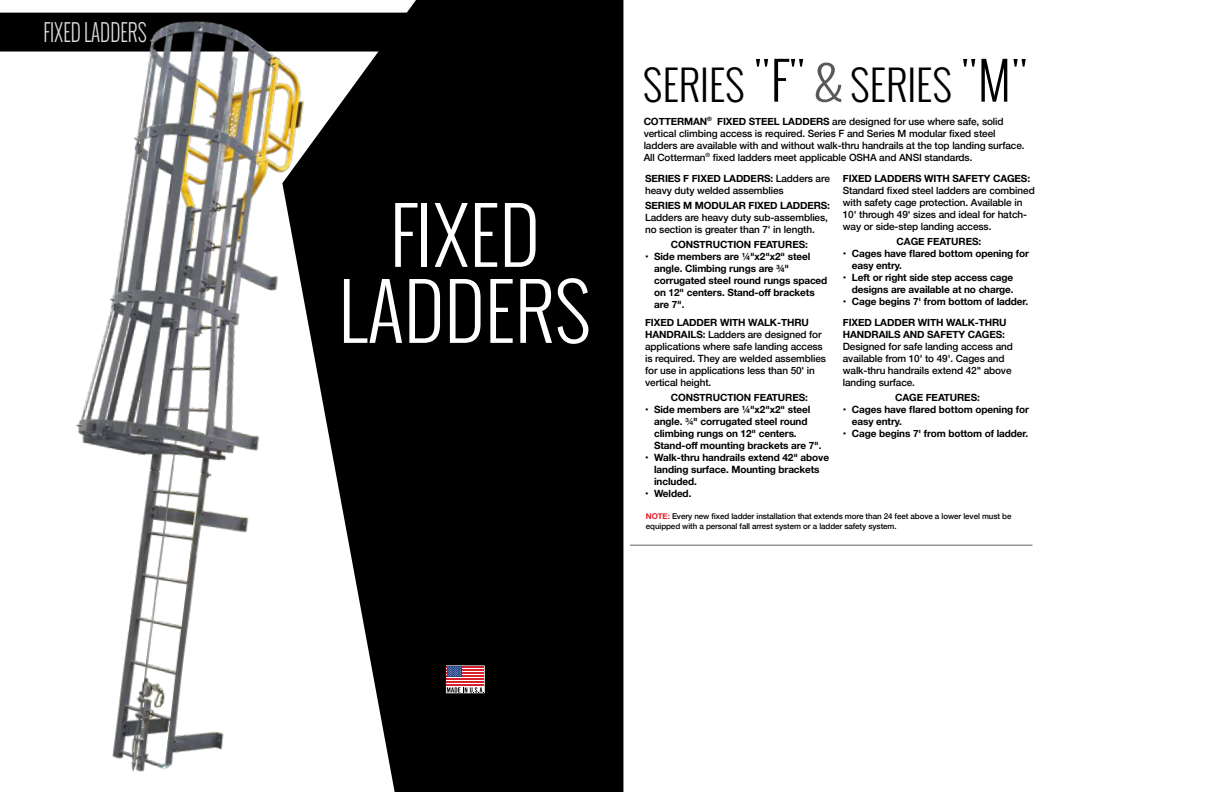
<style>
.page{position:relative;width:1224px;height:792px;background:#fff}
.page>*{position:absolute;margin:0;border:0;box-sizing:border-box;transform-origin:0 0}
.t1{font:300 76px/76px "Oswald";color:#fff;text-align:center}
.t2{font:300 41px "Oswald";color:#000}
.t3{font:300 23.6px "Oswald";color:#dcddde;scale:.8 1}
.t4{font:500 10px/12px "Helvetica Neue";letter-spacing:-.01em;color:#000}
.t5{font:700 10px/12px "Helvetica Neue";letter-spacing:-.01em;color:#000}
.t6{font:500 8px/9.6px "Helvetica Neue";letter-spacing:-.01em;color:#000}
.s1{font-size:51px}
.s2{font-size:45.9px;color:#58595b}
.s3{font-weight:700}
.s4{font-family:"Helvetica"}
.s5{font-family:"Helvetica";font-weight:400}
.s6{font-weight:700;color:#e31f27}
</style>
<div class="page">
<div style="left:0;top:13px;width:612px;height:39px;background:#000"></div>
<div style="left:328px;top:0;width:295px;height:792px;background:#000"></div>
<hr style="left:630px;top:545px;width:402px;height:1px;background:#626366">
<div style="left:445px;top:665px;width:40px;height:29px;background:#fff"></div>
<div style="left:445px;top:665px;width:41px;height:29px;border:1px solid #000"></div>
<hr style="left:447px;top:666px;width:37px;height:2px;background:#d51f2b">
<hr style="left:447px;top:669px;width:37px;height:2px;background:#d51f2b">
<hr style="left:447px;top:672px;width:37px;height:2px;background:#d51f2b">
<hr style="left:447px;top:675px;width:37px;height:2px;background:#d51f2b">
<hr style="left:447px;top:678px;width:37px;height:2px;background:#d51f2b">
<hr style="left:447px;top:681px;width:37px;height:2px;background:#d51f2b">
<hr style="left:447px;top:684px;width:37px;height:2px;background:#d51f2b">
<div style="left:447px;top:666px;width:15px;height:11px;background:#204186"></div>
<svg style="left:447px;top:666px;width:14px;height:10px"></svg>
<svg style="left:447px;top:687px;width:37px;height:6px"></svg>
<img style="left:21px;top:12px;width:307px;height:760px">
<h3 class="t3" style="left:44px;top:16px;width:131px">FIXED LADDERS</h3>
<h1 class="t1" style="left:339px;top:197px;width:254px">FIXED<br>LADDERS</h1>
<h2 class="t2" style="left:643px;top:57px;width:387px">SERIES <span class="s1">"F"</span> <span class="s2">&amp;</span> SERIES <span class="s1">"M"</span></h2>
<p class="t4" style="left:644px;top:114px;width:382px"><span class="s3">COTTERMAN</span><sup>®</sup> <span class="s3">FIXED STEEL LADDERS</span> are designed for use where safe, solid vertical climbing access is required. Series F and Series M modular fixed steel ladders are available with and without walk-thru handrails at the top landing surface.<br>All Cotterman<sup>®</sup> fixed ladders meet applicable OSHA and ANSI standards.</p>
<p class="t4" style="left:645px;top:171px;width:186px"><span class="s3">SERIES F FIXED LADDERS:</span> Ladders are heavy duty welded assemblies</p>
<p class="t5" style="left:645px;top:200px;width:186px">SERIES M MODULAR FIXED LADDERS:</p>
<p class="t4" style="left:645px;top:210px;width:184px">Ladders are heavy duty sub-assemblies, no section is greater than 7' in length.</p>
<p class="t5" style="left:671px;top:239px;width:138px">CONSTRUCTION FEATURES:</p>
<p class="t5" style="left:654px;top:251px;width:175px;text-indent:-9px">• Side members are <span class="s4">¼</span>"x2"x2" steel angle. Climbing rungs are <span class="s4">¾</span>" corrugated steel round rungs spaced on 12" centers. Stand-off brackets are 7".</p>
<p class="t4" style="left:645px;top:316px;width:182px"><span class="s3">FIXED LADDER WITH WALK-THRU HANDRAILS:</span> Ladders are designed for applications where safe landing access is required. They are welded assemblies for use in applications less than 50' in vertical height.</p>
<p class="t5" style="left:671px;top:392px;width:138px">CONSTRUCTION FEATURES:</p>
<p class="t5" style="left:654px;top:404px;width:169px;text-indent:-9px">• Side members are <span class="s4">¼</span>"x2"x2" steel angle. <span class="s5">¾</span>" corrugated steel round climbing rungs on 12" centers.<br>Stand-off mounting brackets are 7".</p>
<p class="t5" style="left:654px;top:452px;width:177px;text-indent:-9px">• Walk-thru handrails extend 42" above landing surface. Mounting brackets included.</p>
<p class="t5" style="left:645px;top:488px;width:48px">• Welded.</p>
<p class="t5" style="left:843px;top:173px;width:189px">FIXED LADDERS WITH SAFETY CAGES:</p>
<p class="t4" style="left:843px;top:183px;width:193px">Standard fixed steel ladders are combined with safety cage protection. Available in 10' through 49' sizes and ideal for hatch&shy;way or side-step landing access.</p>
<p class="t5" style="left:897px;top:236px;width:86px">CAGE FEATURES:</p>
<p class="t5" style="left:852px;top:248px;width:179px;text-indent:-9px">• Cages have flared bottom opening for easy entry.</p>
<p class="t5" style="left:843px;top:272px;width:172px;text-align:right">• Left or right side step access cage designs are available at no charge.</p>
<p class="t5" style="left:843px;top:291px;width:187px;line-height:21.4px">• Cage begins 7' from bottom of ladder.<br>FIXED LADDER WITH WALK-THRU</p>
<p class="t5" style="left:843px;top:329px;width:164px">HANDRAILS AND SAFETY CAGES:</p>
<p class="t4" style="left:843px;top:340px;width:172px">Designed for safe landing access and available from 10' to 49'. Cages and walk-thru handrails extend 42" above landing surface.</p>
<p class="t5" style="left:895px;top:392px;width:86px">CAGE FEATURES:</p>
<p class="t5" style="left:852px;top:404px;width:179px;text-indent:-9px">• Cages have flared bottom opening for easy entry.</p>
<p class="t5" style="left:843px;top:428px;width:187px">• Cage begins 7' from bottom of ladder.</p>
<p class="t6" style="left:646px;top:511px;width:367px"><span class="s6">NOTE:</span> Every new fixed ladder installation that extends more than 24 feet above a lower level must be equipped with a personal fall arrest system or a ladder safety system.</p>
</div>
